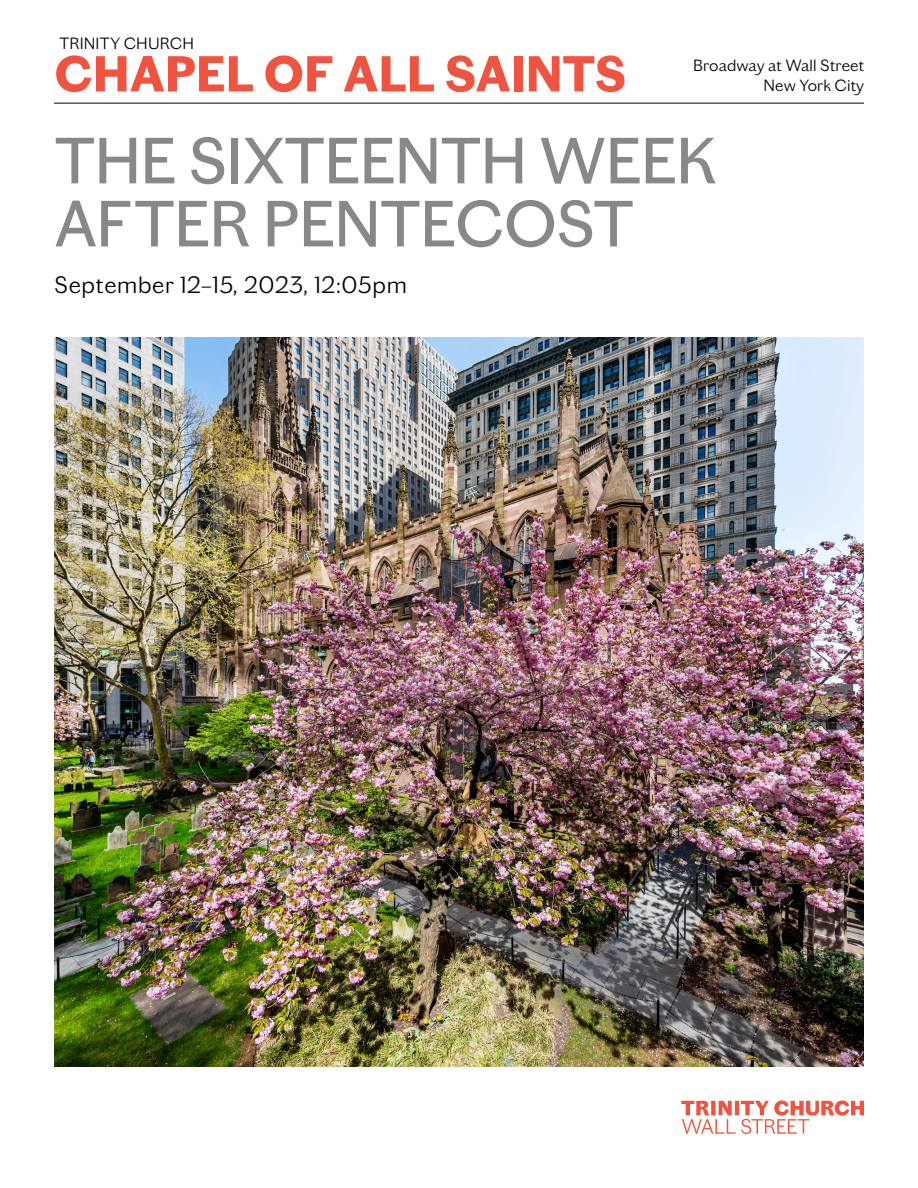
<style>
.page{position:relative;width:918px;height:1188px;background:#fff}
.page>*{position:absolute;margin:0;border:0;box-sizing:border-box;transform-origin:0 0}
.t1{font:66px/63px "Chiswick TWS Grotesque";letter-spacing:-.01em;color:#86888a}
.t2{font:700 51px "Chiswick TWS Grotesque";letter-spacing:.005em;color:#f0533f}
.t3{font:300 24px "Chiswick TWS Grotesque";letter-spacing:.03em;color:#000}
.t4{font:300 16.5px "Chiswick TWS Grotesque";letter-spacing:.01em;color:#000}
</style>
<div class="page">
<svg style="left:681px;top:1100px;width:183px;height:34px"></svg>
<hr style="left:54px;top:103px;width:810px;height:1px;background:#000">
<img style="left:54px;top:338px;width:810px;height:728px">
<p class="t4" style="left:59px;top:31px;width:136px">TRINITY CHURCH</p>
<h2 class="t2" style="left:54px;top:34px;width:573px">CHAPEL OF ALL SAINTS</h2>
<p class="t4" style="left:693px;top:54px;width:172px">Broadway at Wall Street</p>
<p class="t4" style="left:764px;top:73px;width:102px">New York City</p>
<h1 class="t1" style="left:54px;top:124px;width:664px">THE SIXTEENTH WEEK<br>AFTER PENTECOST</h1>
<h3 class="t3" style="left:54px;top:267px;width:354px">September 12–15, 2023, 12:05pm</h3>
</div>
